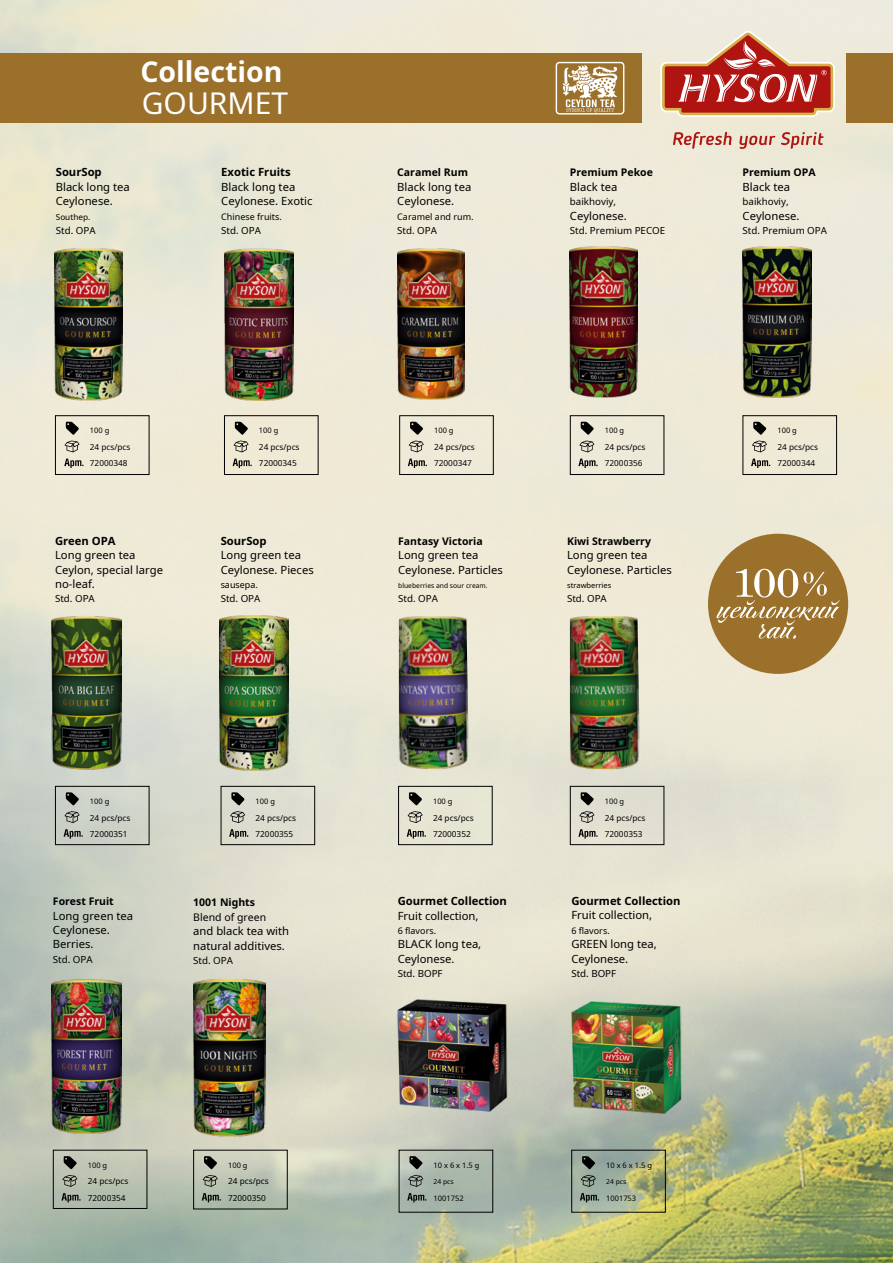
<style>
.page{position:relative;width:893px;height:1263px;background:#fff}
.page>*{position:absolute;margin:0;border:0;box-sizing:border-box;transform-origin:0 0}
.t1{font:30px "Noto Sans";color:#fff}
.t2{font:700 28.5px "Noto Sans";color:#fff}
.t3{font:11.25px/14.4px "Noto Sans";color:#000}
.t4{font:700 11.25px "Noto Sans";color:#000}
.t5{font:700 10.5px "Noto Sans";color:#000}
.t6{font:10.5px "Noto Sans";color:#000}
.t7{font:9.75px "Noto Sans";color:#000}
.t8{font:9px "Noto Sans";color:#000}
.t9{font:8.25px/16.5px "Noto Sans";color:#000}
.t10{font:7.5px "Noto Sans";color:#000}
.t11{font:6.75px "Noto Sans";color:#000}
</style>
<div class="page">
<img style="left:0;top:0;width:893px;height:1263px">
<div style="left:0;top:54px;width:641px;height:69px;background:#9b702a"></div>
<div style="left:846px;top:54px;width:47px;height:69px;background:#9b702a"></div>
<svg style="left:660px;top:31px;width:175px;height:86px;background:#d18476"></svg>
<svg style="left:673px;top:132px;width:151px;height:17px;background:#dcb1a2"></svg>
<svg style="left:64px;top:459px;width:19px;height:9px"></svg>
<div style="left:55px;top:415px;width:94px;height:60px;border:1px solid #000"></div>
<svg style="left:65px;top:422px;width:15px;height:30px"></svg>
<div style="left:224px;top:415px;width:94px;height:60px;border:1px solid #000"></div>
<svg style="left:234px;top:422px;width:15px;height:30px"></svg>
<svg style="left:233px;top:459px;width:19px;height:9px"></svg>
<div style="left:221px;top:786px;width:94px;height:59px;border:1px solid #000"></div>
<svg style="left:231px;top:792px;width:14px;height:13px"></svg>
<svg style="left:230px;top:811px;width:15px;height:12px"></svg>
<svg style="left:229px;top:829px;width:19px;height:9px"></svg>
<div style="left:398px;top:786px;width:95px;height:59px;border:1px solid #000"></div>
<svg style="left:409px;top:792px;width:13px;height:13px"></svg>
<svg style="left:408px;top:811px;width:15px;height:12px"></svg>
<svg style="left:407px;top:829px;width:19px;height:9px"></svg>
<div style="left:399px;top:415px;width:95px;height:60px;border:1px solid #000"></div>
<svg style="left:409px;top:422px;width:15px;height:30px"></svg>
<svg style="left:408px;top:459px;width:19px;height:9px"></svg>
<div style="left:570px;top:786px;width:94px;height:59px;border:1px solid #000"></div>
<svg style="left:581px;top:792px;width:13px;height:13px"></svg>
<svg style="left:579px;top:811px;width:15px;height:12px"></svg>
<svg style="left:578px;top:829px;width:20px;height:9px"></svg>
<div style="left:53px;top:1150px;width:94px;height:59px;border:1px solid #000"></div>
<svg style="left:64px;top:1156px;width:13px;height:13px"></svg>
<svg style="left:62px;top:1175px;width:15px;height:12px"></svg>
<svg style="left:61px;top:1193px;width:20px;height:9px"></svg>
<img style="left:397px;top:249px;width:68px;height:151px">
<img style="left:224px;top:248px;width:69px;height:152px">
<img style="left:55px;top:248px;width:68px;height:152px">
<img style="left:399px;top:616px;width:70px;height:153px">
<img style="left:570px;top:616px;width:70px;height:153px">
<img style="left:52px;top:979px;width:69px;height:154px">
<img style="left:220px;top:615px;width:69px;height:155px">
<img style="left:52px;top:615px;width:69px;height:155px">
<div style="left:55px;top:786px;width:94px;height:59px;border:1px solid #000"></div>
<svg style="left:66px;top:792px;width:13px;height:13px"></svg>
<svg style="left:65px;top:811px;width:15px;height:12px"></svg>
<svg style="left:64px;top:829px;width:19px;height:9px"></svg>
<img style="left:743px;top:247px;width:68px;height:151px">
<img style="left:570px;top:247px;width:68px;height:151px">
<img style="left:194px;top:979px;width:71px;height:157px">
<div style="left:570px;top:415px;width:94px;height:60px;border:1px solid #000"></div>
<svg style="left:579px;top:422px;width:15px;height:30px"></svg>
<svg style="left:578px;top:459px;width:20px;height:9px"></svg>
<div style="left:742px;top:415px;width:95px;height:60px;border:1px solid #000"></div>
<svg style="left:752px;top:422px;width:15px;height:30px"></svg>
<svg style="left:751px;top:459px;width:19px;height:9px"></svg>
<div style="left:193px;top:1150px;width:95px;height:59px;border:1px solid #000"></div>
<svg style="left:204px;top:1156px;width:13px;height:13px"></svg>
<svg style="left:203px;top:1175px;width:15px;height:12px"></svg>
<svg style="left:202px;top:1193px;width:19px;height:9px"></svg>
<svg style="left:556px;top:62px;width:68px;height:53px"></svg>
<img style="left:393px;top:993px;width:123px;height:124px">
<img style="left:567px;top:993px;width:123px;height:124px">
<div style="left:571px;top:1150px;width:95px;height:62px;border:1px solid #000"></div>
<svg style="left:582px;top:1156px;width:13px;height:13px"></svg>
<svg style="left:581px;top:1175px;width:15px;height:12px"></svg>
<svg style="left:580px;top:1193px;width:19px;height:9px"></svg>
<svg style="left:409px;top:1156px;width:14px;height:13px"></svg>
<svg style="left:408px;top:1175px;width:15px;height:12px"></svg>
<svg style="left:407px;top:1193px;width:19px;height:9px"></svg>
<div style="left:708px;top:534px;width:140px;height:140px;background:#9b702a;border-radius:50%"></div>
<svg style="left:716px;top:569px;width:124px;height:70px"></svg>
<h2 class="t2" style="left:140px;top:52px;width:144px">Collection</h2>
<h1 class="t1" style="left:142px;top:82px;width:148px">GOURMET</h1>
<p class="t4" style="left:56px;top:164px;width:47px">SourSop</p>
<p class="t4" style="left:221px;top:164px;width:71px">Exotic Fruits</p>
<p class="t5" style="left:397px;top:165px;width:72px">Caramel Rum</p>
<p class="t5" style="left:570px;top:165px;width:85px">Premium Pekoe</p>
<p class="t5" style="left:742px;top:165px;width:75px">Premium OPA</p>
<p class="t3" style="left:56px;top:179px;width:76px">Black long tea<br>Ceylonese.</p>
<p class="t9" style="left:56px;top:208px;width:36px">Southep.</p>
<p class="t7" style="left:56px;top:223px;width:41px">Std. OPA</p>
<p class="t3" style="left:221px;top:179px;width:93px">Black long tea<br>Ceylonese. Exotic</p>
<p class="t8" style="left:221px;top:210px;width:62px">Chinese fruits.</p>
<p class="t7" style="left:221px;top:223px;width:41px">Std. OPA</p>
<p class="t3" style="left:397px;top:179px;width:76px">Black long tea<br>Ceylonese.</p>
<p class="t8" style="left:397px;top:210px;width:78px">Caramel and rum.</p>
<p class="t7" style="left:397px;top:223px;width:41px">Std. OPA</p>
<p class="t3" style="left:570px;top:179px;width:49px">Black tea</p>
<p class="t7" style="left:570px;top:195px;width:48px">baikhoviy,</p>
<p class="t3" style="left:570px;top:208px;width:58px">Ceylonese.</p>
<p class="t7" style="left:570px;top:223px;width:97px">Std. Premium PECOE</p>
<p class="t3" style="left:742px;top:179px;width:49px">Black tea</p>
<p class="t7" style="left:742px;top:195px;width:48px">baikhoviy,</p>
<p class="t3" style="left:742px;top:208px;width:58px">Ceylonese.</p>
<p class="t7" style="left:742px;top:223px;width:86px">Std. Premium OPA</p>
<p class="t10" style="left:90px;top:425px;width:21px">100 g</p>
<p class="t9" style="left:90px;top:438px;width:42px">24 pcs/pcs<br>72000348</p>
<p class="t10" style="left:259px;top:425px;width:21px">100 g</p>
<p class="t9" style="left:259px;top:438px;width:42px">24 pcs/pcs<br>72000345</p>
<p class="t10" style="left:434px;top:425px;width:21px">100 g</p>
<p class="t9" style="left:434px;top:438px;width:42px">24 pcs/pcs<br>72000347</p>
<p class="t10" style="left:605px;top:425px;width:21px">100 g</p>
<p class="t9" style="left:605px;top:438px;width:42px">24 pcs/pcs<br>72000356</p>
<p class="t4" style="left:55px;top:533px;width:62px">Green OPA</p>
<p class="t4" style="left:221px;top:533px;width:47px">SourSop</p>
<p class="t5" style="left:398px;top:533px;width:86px">Fantasy Victoria</p>
<p class="t5" style="left:567px;top:533px;width:85px">Kiwi Strawberry</p>
<p class="t3" style="left:55px;top:548px;width:110px">Long green tea<br>Ceylon, special large no-leaf.</p>
<p class="t7" style="left:55px;top:592px;width:41px">Std. OPA</p>
<p class="t3" style="left:221px;top:548px;width:95px">Long green tea<br>Ceylonese. Pieces</p>
<p class="t8" style="left:221px;top:578px;width:39px">sausepa.</p>
<p class="t7" style="left:221px;top:592px;width:41px">Std. OPA</p>
<p class="t3" style="left:398px;top:548px;width:106px">Long green tea<br>Ceylonese. Particles</p>
<p class="t11" style="left:398px;top:581px;width:91px">blueberries and sour cream.</p>
<p class="t7" style="left:398px;top:592px;width:41px">Std. OPA</p>
<p class="t3" style="left:567px;top:548px;width:106px">Long green tea<br>Ceylonese. Particles</p>
<p class="t10" style="left:567px;top:580px;width:46px">strawberries</p>
<p class="t7" style="left:567px;top:592px;width:41px">Std. OPA</p>
<p class="t10" style="left:90px;top:796px;width:21px">100 g</p>
<p class="t9" style="left:90px;top:809px;width:42px">24 pcs/pcs<br>72000351</p>
<p class="t10" style="left:256px;top:796px;width:21px">100 g</p>
<p class="t9" style="left:256px;top:809px;width:42px">24 pcs/pcs<br>72000355</p>
<p class="t10" style="left:433px;top:796px;width:21px">100 g</p>
<p class="t9" style="left:433px;top:809px;width:42px">24 pcs/pcs<br>72000352</p>
<p class="t10" style="left:605px;top:796px;width:21px">100 g</p>
<p class="t9" style="left:605px;top:809px;width:42px">24 pcs/pcs<br>72000353</p>
<p class="t5" style="left:53px;top:894px;width:62px">Forest Fruit</p>
<p class="t5" style="left:193px;top:895px;width:63px">1001 Nights</p>
<p class="t4" style="left:398px;top:893px;width:111px">Gourmet Collection</p>
<p class="t4" style="left:571px;top:893px;width:111px">Gourmet Collection</p>
<p class="t3" style="left:53px;top:908px;width:82px">Long green tea<br>Ceylonese.<br>Berries.</p>
<p class="t7" style="left:53px;top:952px;width:41px">Std. OPA</p>
<p class="t3" style="left:571px;top:908px;width:82px">Fruit collection,</p>
<p class="t8" style="left:571px;top:924px;width:40px">6 flavors.</p>
<p class="t3" style="left:571px;top:936px;width:87px">GREEN long tea,<br>Ceylonese.</p>
<p class="t7" style="left:571px;top:966px;width:46px">Std. BOPF</p>
<p class="t3" style="left:398px;top:908px;width:82px">Fruit collection,</p>
<p class="t8" style="left:398px;top:924px;width:40px">6 flavors.</p>
<p class="t3" style="left:398px;top:937px;width:85px">BLACK long tea,<br>Ceylonese.</p>
<p class="t7" style="left:398px;top:967px;width:46px">Std. BOPF</p>
<p class="t6" style="left:193px;top:909px;width:74px">Blend of green</p>
<p class="t3" style="left:193px;top:923px;width:97px">and black tea with natural additives.</p>
<p class="t7" style="left:193px;top:953px;width:41px">Std. OPA</p>
<p class="t10" style="left:88px;top:1160px;width:21px">100 g</p>
<p class="t9" style="left:88px;top:1173px;width:42px">24 pcs/pcs<br>72000354</p>
<p class="t10" style="left:228px;top:1160px;width:21px">100 g</p>
<p class="t9" style="left:228px;top:1173px;width:42px">24 pcs/pcs<br>72000350</p>
<p class="t10" style="left:434px;top:1160px;width:47px">10 x 6 x 1.5 g</p>
<p class="t11" style="left:434px;top:1177px;width:22px">24 pcs</p>
<p class="t10" style="left:434px;top:1193px;width:32px">1001752</p>
<p class="t10" style="left:606px;top:1160px;width:47px">10 x 6 x 1.5 g</p>
<p class="t11" style="left:606px;top:1177px;width:22px">24 pcs</p>
<p class="t10" style="left:606px;top:1193px;width:32px">1001753</p>
<p class="t10" style="left:777px;top:425px;width:21px">100 g</p>
<p class="t9" style="left:777px;top:438px;width:42px">24 pcs/pcs<br>72000344</p>
</div>
